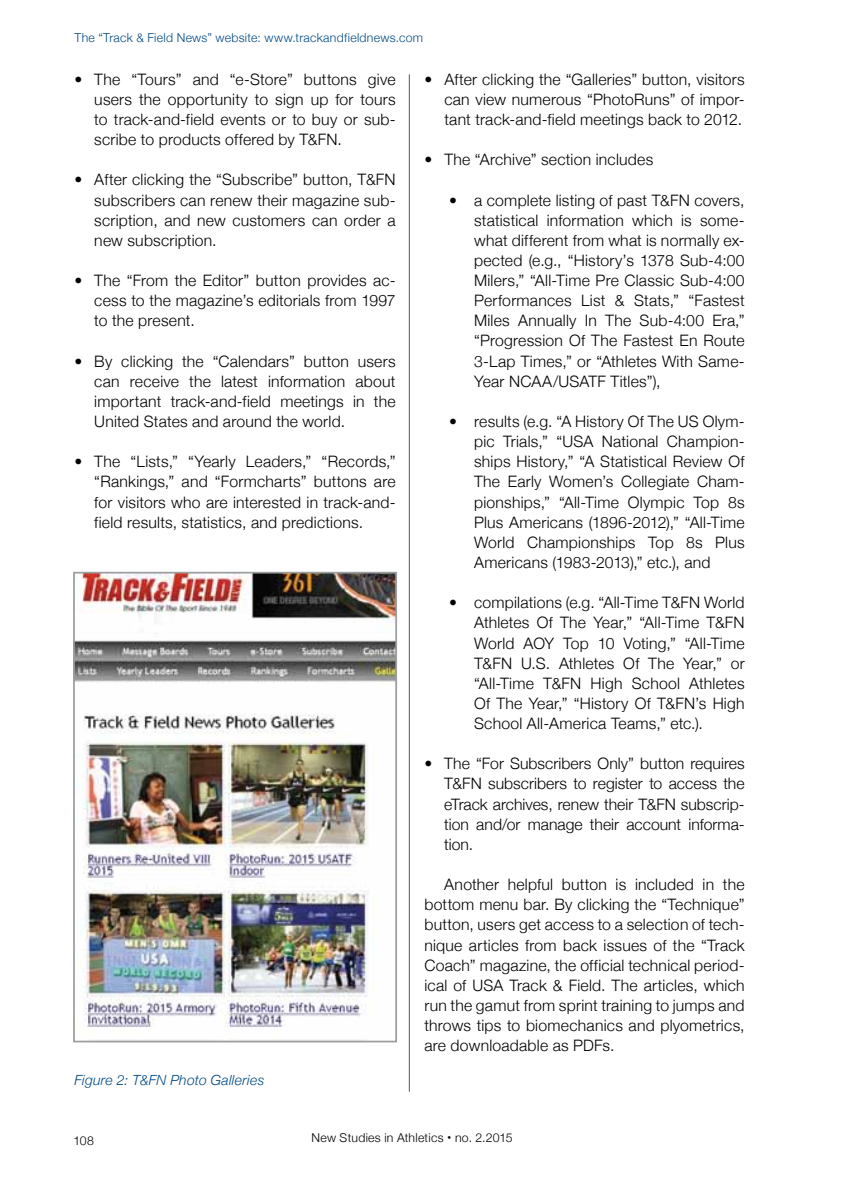
<style>
.page{position:relative;width:844px;height:1191px;background:#fff}
.page>*{position:absolute;margin:0;border:0;box-sizing:border-box;transform-origin:0 0}
.t1{font:300 15.75px/20.1px "Helvetica Neue";letter-spacing:.015em;color:#000;text-align:justify}
.t2{font:italic 300 14px "Helvetica Neue";letter-spacing:.02em;color:#004985}
.t3{font:300 12.25px "Helvetica Neue";letter-spacing:.025em;color:#004985}
.t4{font:300 12.25px "Helvetica Neue";letter-spacing:.02em;color:#000}
.s1{font-weight:700;font-size:15.75px}
</style>
<div class="page">
<hr style="left:409px;top:74px;width:1px;height:1017px;background:#58585a">
<img style="left:76px;top:575px;width:318px;height:452px">
<div style="left:73px;top:572px;width:324px;height:470px;border:2px solid #9c9e9f"></div>
<p class="t3" style="left:74px;top:30px;width:350px">The “Track &amp; Field News” website: www.trackandfieldnews.com</p>
<p class="t1" style="left:94px;top:69px;width:303px;text-indent:-20px">• The “Tours” and “e-Store” buttons give users the opportunity to sign up for tours to track-and-field events or to buy or sub&shy;scribe to products offered by T&amp;FN.</p>
<p class="t1" style="left:94px;top:169px;width:303px;text-indent:-20px">• After clicking the “Subscribe” button, T&amp;FN subscribers can renew their magazine sub&shy;scription, and new customers can order a new subscription.</p>
<p class="t1" style="left:94px;top:270px;width:303px;text-indent:-20px">• The “From the Editor” button provides ac&shy;cess to the magazine’s editorials from 1997 to the present.</p>
<p class="t1" style="left:94px;top:350px;width:303px;text-indent:-20px">• By clicking the “Calendars” button users can receive the latest information about important track-and-field meetings in the United States and around the world.</p>
<p class="t1" style="left:94px;top:451px;width:303px;text-indent:-20px">• The “Lists,” “Yearly Leaders,” “Records,” “Rankings,” and “Formcharts” buttons are for visitors who are interested in track-and&shy;field results, statistics, and predictions.</p>
<p class="t1" style="left:444px;top:69px;width:302px;text-indent:-20px">• After clicking the “Galleries” button, visitors can view numerous “PhotoRuns” of impor&shy;tant track-and-field meetings back to 2012.</p>
<p class="t1" style="left:424px;top:149px;width:230px">• The “Archive” section includes</p>
<p class="t1" style="left:474px;top:189px;width:272px;text-indent:-25px">• a complete listing of past T&amp;FN covers, statistical information which is some&shy;what different from what is normally ex&shy;pected (e.g., “History’s 1378 Sub-4:00<br>Milers,” “All-Time Pre Classic Sub-4:00<br>Performances List &amp; Stats,” “Fastest Miles Annually In The Sub-4:00 Era,” “Progression Of The Fastest En Route 3-Lap Times,” or “Athletes With Same-Year NCAA/USATF Titles”),</p>
<p class="t1" style="left:474px;top:411px;width:272px;text-indent:-25px">• results (e.g. “A History Of The US Olym&shy;pic Trials,” “USA National Champion&shy;ships History,” “A Statistical Review Of The Early Women’s Collegiate Cham&shy;pionships,” “All-Time Olympic Top 8s Plus Americans (1896-2012),” “All-Time World Championships Top 8s Plus Americans (1983-2013),” etc.), and</p>
<p class="t1" style="left:474px;top:592px;width:272px;text-indent:-25px">• compilations (e.g. “All-Time T&amp;FN World Athletes Of The Year,” “All-Time T&amp;FN World AOY Top 10 Voting,” “All-Time T&amp;FN U.S. Athletes Of The Year,” or “All-Time T&amp;FN High School Athletes Of The Year,” “History Of T&amp;FN’s High School All-America Teams,” etc.).</p>
<p class="t1" style="left:444px;top:753px;width:302px;text-indent:-20px">• The “For Subscribers Only” button requires T&amp;FN subscribers to register to access the eTrack archives, renew their T&amp;FN subscrip&shy;tion and/or manage their account informa&shy;tion.</p>
<p class="t1" style="left:424px;top:874px;width:321px;text-indent:20px">Another helpful button is included in the bottom menu bar. By clicking the “Technique” button, users get access to a selection of tech&shy;nique articles from back issues of the “Track Coach” magazine, the official technical period&shy;ical of USA Track &amp; Field. The articles, which run the gamut from sprint training to jumps and throws tips to biomechanics and plyometrics, are downloadable as PDFs.</p>
<p class="t2" style="left:74px;top:1071px;width:191px">Figure 2: T&amp;FN Photo Galleries</p>
<p class="t4" style="left:73px;top:1133px;width:22px">108</p>
<p class="t4" style="left:311px;top:1130px;width:202px">New Studies in Athletics <span class="s1">·</span> no. 2.2015</p>
</div>
